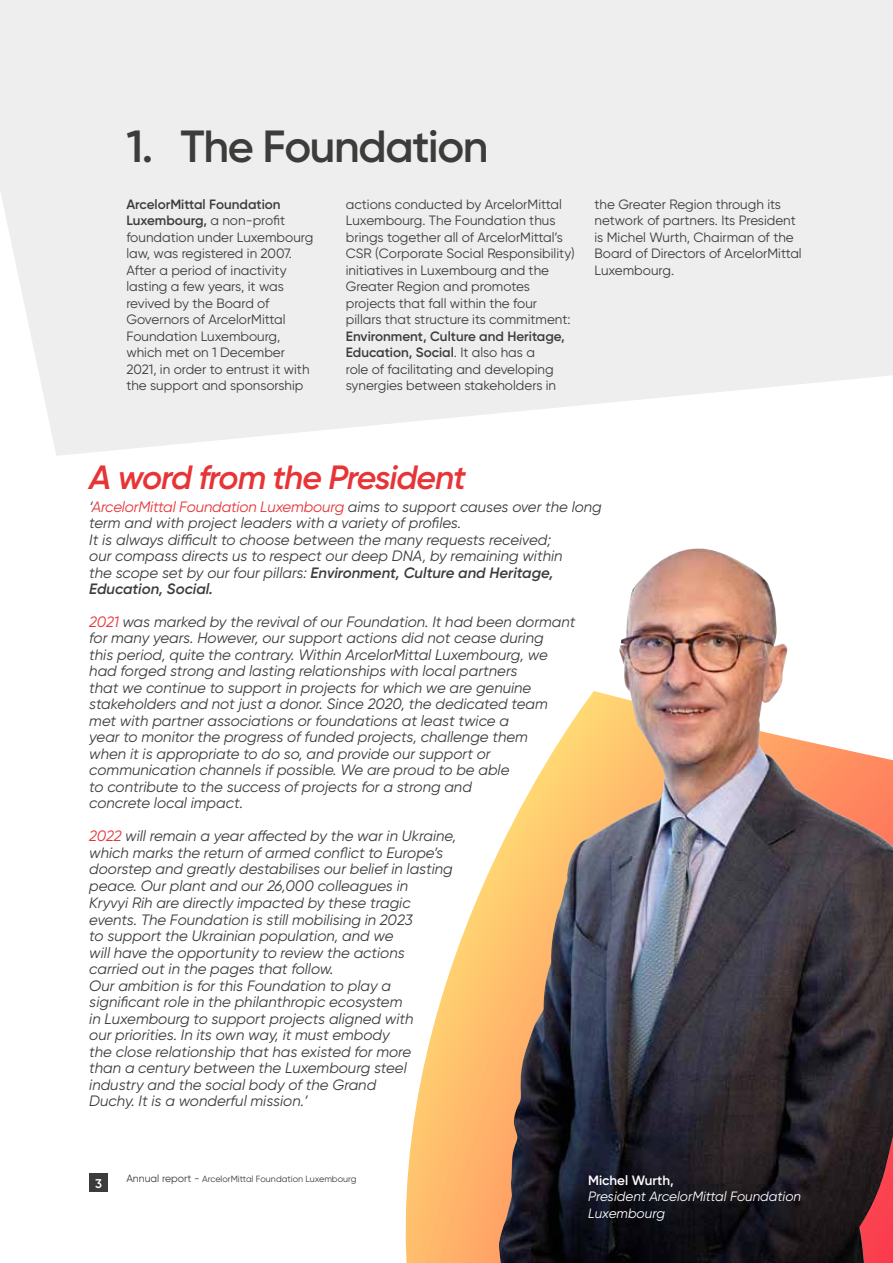
<style>
.page{position:relative;width:893px;height:1263px;background:#fff}
.page>*{position:absolute;margin:0;border:0;box-sizing:border-box;transform-origin:0 0}
.t1{font:600 45px "Gilroy";letter-spacing:-.03em;color:#3c3c3b}
.t2{font:italic 600 33.6px "Gilroy";letter-spacing:-.03em;color:#e73437}
.t3{font:italic 15px/16.5px "Gilroy";color:#3c3c3b}
.t4{font:13.5px/16.5px "Gilroy";color:#3c3c3b}
.t5{font:italic 13.5px/16.5px "Gilroy";color:#fff}
.t6{font:600 13.5px "Gilroy";color:#fff}
.t7{font:600 12.75px "Gilroy";color:#fff}
.t8{font:9px "Gilroy";color:#3c3c3b}
.s1{font-weight:600}
.s2{color:#e73437}
.s3{font-size:10.5px}
</style>
<div class="page">
<svg style="left:0;top:0;width:893px;height:456px;background:#efefef"></svg>
<svg style="left:405px;top:851px;width:94px;height:412px"></svg>
<img style="left:499px;top:548px;width:394px;height:715px">
<div style="left:89px;top:1174px;width:19px;height:18px;background:#3c3c3b"></div>
<h1 class="t1" style="left:126px;top:119px;width:364px">1. The Foundation</h1>
<p class="t4" style="left:126px;top:195px;width:188px"><span class="s1">ArcelorMittal Foundation<br>Luxembourg,</span> a non-profit foundation under Luxembourg law, was registered in 2007.<br>After a period of inactivity lasting a few years, it was revived by the Board of<br>Governors of ArcelorMittal<br>Foundation Luxembourg, which met on 1 December<br>2021, in order to entrust it with the support and sponsorship</p>
<p class="t4" style="left:346px;top:195px;width:230px">actions conducted by ArcelorMittal Luxembourg. The Foundation thus brings together all of ArcelorMittal’s CSR (Corporate Social Responsibility) initiatives in Luxembourg and the Greater Region and promotes projects that fall within the four pillars that structure its commitment:</p>
<p class="t4" style="left:346px;top:327px;width:220px"><span class="s1">Environment, Culture and Heritage, Education, Social</span>. It also has a<br>role of facilitating and developing synergies between stakeholders in</p>
<p class="t4" style="left:594px;top:195px;width:209px">the Greater Region through its network of partners. Its President is Michel Wurth, Chairman of the<br>Board of Directors of ArcelorMittal<br>Luxembourg.</p>
<h2 class="t2" style="left:89px;top:456px;width:378px">A word from the President</h2>
<p class="t3" style="left:89px;top:498px;width:514px">‘<span class="s2">ArcelorMittal Foundation Luxembourg</span> aims to support causes over the long term and with project leaders with a variety of profiles.<br>It is always difficult to choose between the many requests received;<br>our compass directs us to respect our deep DNA, by remaining within<br>the scope set by our four pillars: <span class="s1">Environment, Culture and Heritage, Education, Social.</span></p>
<p class="t3" style="left:89px;top:613px;width:488px"><span class="s2">2021</span> was marked by the revival of our Foundation. It had been dormant for many years. However, our support actions did not cease during<br>this period, quite the contrary. Within ArcelorMittal Luxembourg, we had forged strong and lasting relationships with local partners<br>that we continue to support in projects for which we are genuine stakeholders and not just a donor. Since 2020, the dedicated team met with partner associations or foundations at least twice a<br>year to monitor the progress of funded projects, challenge them<br>when it is appropriate to do so, and provide our support or communication channels if possible. We are proud to be able<br>to contribute to the success of projects for a strong and<br>concrete local impact.</p>
<p class="t3" style="left:89px;top:827px;width:368px"><span class="s2">2022</span> will remain a year affected by the war in Ukraine, which marks the return of armed conflict to Europe’s doorstep and greatly destabilises our belief in lasting peace. Our plant and our 26,000 colleagues in<br>Kryvyi Rih are directly impacted by these tragic events. The Foundation is still mobilising in 2023<br>to support the Ukrainian population, and we<br>will have the opportunity to review the actions carried out in the pages that follow.<br>Our ambition is for this Foundation to play a significant role in the philanthropic ecosystem<br>in Luxembourg to support projects aligned with<br>our priorities. In its own way, it must embody<br>the close relationship that has existed for more<br>than a century between the Luxembourg steel industry and the social body of the Grand<br>Duchy. It is a wonderful mission.’</p>
<p class="t7" style="left:95px;top:1176px;width:8px">3</p>
<p class="t8" style="left:126px;top:1173px;width:232px"><span class="s3">Annual report -</span> ArcelorMittal Foundation Luxembourg</p>
<p class="t6" style="left:588px;top:1171px;width:87px">Michel Wurth,</p>
<p class="t5" style="left:588px;top:1188px;width:214px">President ArcelorMittal Foundation<br>Luxembourg</p>
</div>
